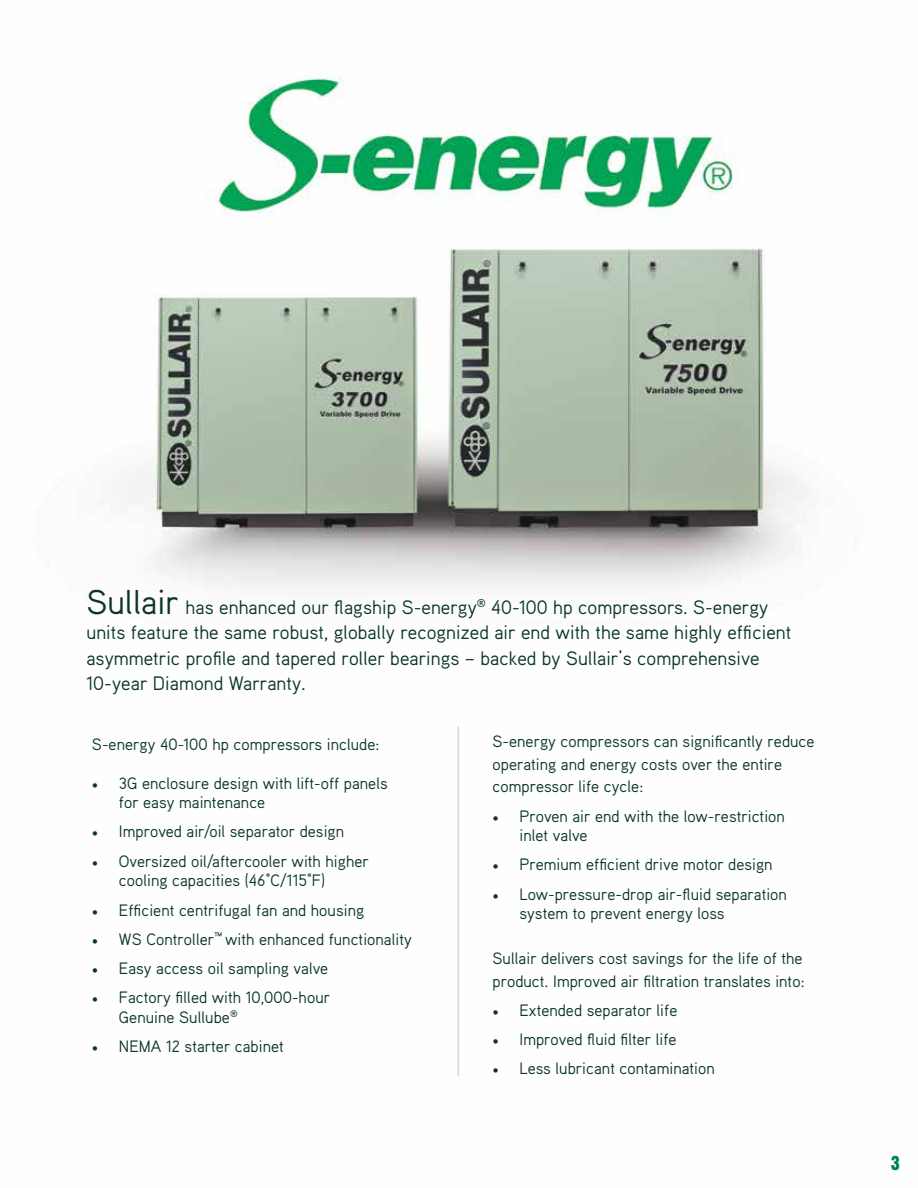
<style>
.page{position:relative;width:918px;height:1188px;background:#fff}
.page>*{position:absolute;margin:0;border:0;box-sizing:border-box;transform-origin:0 0}
.t1{font:19.5px/25.5px "Aaux";letter-spacing:.005em;color:#0a3723}
.t2{font:19.5px "Gothic Thirteen";color:#008752}
.t3{font:16.5px/19.5px "Aaux";letter-spacing:.005em;color:#0a3723}
.s1{font-size:34.5px}
.s2{font-family:"Minion Pro"}
</style>
<div class="page">
<img style="left:127px;top:74px;width:682px;height:1003px">
<hr style="left:458px;top:727px;width:1px;height:349px;background:#c8dfc4">
<p class="t1" style="left:86px;top:593px;width:706px"><span class="s1">Sullair</span> has enhanced our flagship S-energy<sup>®</sup> 40-100 hp compressors. S-energy units feature the same robust, globally recognized air end with the same highly efficient asymmetric profile and tapered roller bearings – backed by Sullair’s comprehensive 10-year Diamond Warranty.</p>
<p class="t3" style="left:92px;top:734px;width:289px">S-energy 40-100 hp compressors include:</p>
<p class="t3" style="left:119px;top:773px;width:270px;text-indent:-27px"><span class="s2">•</span> 3G enclosure design with lift-off panels for easy maintenance</p>
<p class="t3" style="left:92px;top:822px;width:254px"><span class="s2">•</span> Improved air/oil separator design</p>
<p class="t3" style="left:119px;top:851px;width:251px;text-indent:-27px"><span class="s2">•</span> Oversized oil/aftercooler with higher cooling capacities (46°C/115°F)</p>
<p class="t3" style="left:92px;top:900px;width:274px"><span class="s2">•</span> Efficient centrifugal fan and housing</p>
<p class="t3" style="left:92px;top:929px;width:321px"><span class="s2">•</span> WS Controller<sup>™</sup> with enhanced functionality</p>
<p class="t3" style="left:92px;top:958px;width:238px"><span class="s2">•</span> Easy access oil sampling valve</p>
<p class="t3" style="left:119px;top:987px;width:213px;text-indent:-27px"><span class="s2">•</span> Factory filled with 10,000-hour<br>Genuine Sullube<sup>®</sup></p>
<p class="t3" style="left:92px;top:1036px;width:193px"><span class="s2">•</span> NEMA 12 starter cabinet</p>
<p class="t3" style="left:492px;top:730px;width:324px;line-height:22.5px">S-energy compressors can significantly reduce operating and energy costs over the entire compressor life cycle:</p>
<p class="t3" style="left:519px;top:806px;width:267px;text-indent:-27px"><span class="s2">•</span> Proven air end with the low-restriction inlet valve</p>
<p class="t3" style="left:492px;top:854px;width:282px"><span class="s2">•</span> Premium efficient drive motor design</p>
<p class="t3" style="left:519px;top:884px;width:269px;text-indent:-27px"><span class="s2">•</span> Low-pressure-drop air-fluid separation system to prevent energy loss</p>
<p class="t3" style="left:492px;top:947px;width:314px;line-height:22.5px">Sullair delivers cost savings for the life of the product. Improved air filtration translates into:</p>
<p class="t3" style="left:492px;top:1000px;width:186px"><span class="s2">•</span> Extended separator life</p>
<p class="t3" style="left:492px;top:1029px;width:186px"><span class="s2">•</span> Improved fluid filter life</p>
<p class="t3" style="left:492px;top:1058px;width:224px"><span class="s2">•</span> Less lubricant contamination</p>
<p class="t2" style="left:891px;top:1151px;width:10px">3</p>
</div>
